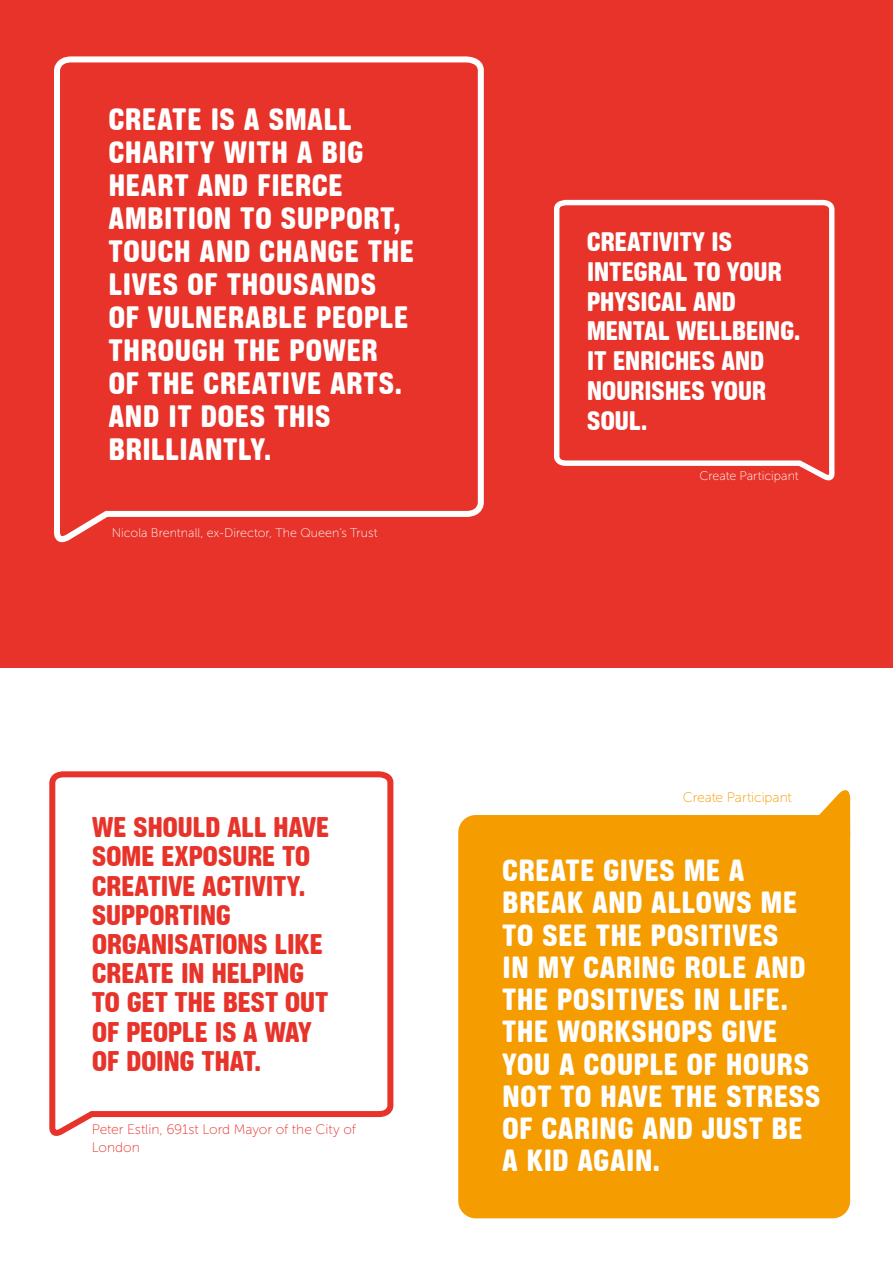
<style>
.page{position:relative;width:893px;height:1263px;background:#fff}
.page>*{position:absolute;margin:0;border:0;box-sizing:border-box;transform-origin:0 0}
.t1{font:37.5px/33px "Ketchupa";letter-spacing:.005em;color:#fff}
.t2{font:37.2px/32.2px "Ketchupa";letter-spacing:.005em;color:#fff}
.t3{font:34.5px/29.2px "Ketchupa";letter-spacing:-.015em;color:#e7332a}
.t4{font:32.55px/29.8px "Ketchupa";letter-spacing:-.02em;color:#fff}
.t5{font:13.8px/18.5px "Museo Sans 100";letter-spacing:-.005em;color:#e7332a}
.t6{font:13.8px "Museo Sans 100";letter-spacing:-.005em;color:#f59c00}
.t7{font:12.45px "Museo Sans 100";letter-spacing:.005em;color:#fff}
</style>
<div class="page">
<div style="left:0;top:0;width:893px;height:668px;background:#e7332a"></div>
<svg style="left:49px;top:771px;width:345px;height:365px"></svg>
<svg style="left:554px;top:199px;width:281px;height:282px"></svg>
<div style="left:458px;top:815px;width:392px;height:403px;background:#f59c00;border-radius:17px"></div>
<svg style="left:819px;top:790px;width:31px;height:38px"></svg>
<svg style="left:54px;top:56px;width:430px;height:487px"></svg>
<p class="t1" style="left:108px;top:102px;width:307px">CREATE IS A SMALL<br>CHARITY WITH A BIG<br>HEART AND FIERCE<br>AMBITION TO SUPPORT,<br>TOUCH AND CHANGE THE<br>LIVES OF THOUSANDS<br>OF VULNERABLE PEOPLE<br>THROUGH THE POWER<br>OF THE CREATIVE ARTS.<br>AND IT DOES THIS<br>BRILLIANTLY.</p>
<p class="t7" style="left:112px;top:526px;width:267px">Nicola Brentnall, ex-Director, The Queen’s Trust</p>
<p class="t4" style="left:587px;top:226px;width:215px">CREATIVITY IS<br>INTEGRAL TO YOUR<br>PHYSICAL AND<br>MENTAL WELLBEING.<br>IT ENRICHES AND<br>NOURISHES YOUR<br>SOUL.</p>
<p class="t7" style="left:699px;top:469px;width:101px">Create Participant</p>
<p class="t3" style="left:92px;top:812px;width:239px">WE SHOULD ALL HAVE<br>SOME EXPOSURE TO<br>CREATIVE ACTIVITY.<br>SUPPORTING<br>ORGANISATIONS LIKE<br>CREATE IN HELPING<br>TO GET THE BEST OUT<br>OF PEOPLE IS A WAY<br>OF DOING THAT.</p>
<p class="t5" style="left:92px;top:1120px;width:266px">Peter Estlin, 691st Lord Mayor of the City of<br>London</p>
<p class="t6" style="left:683px;top:790px;width:111px">Create Participant</p>
<p class="t2" style="left:502px;top:854px;width:320px">CREATE GIVES ME A<br>BREAK AND ALLOWS ME<br>TO SEE THE POSITIVES<br>IN MY CARING ROLE AND<br>THE POSITIVES IN LIFE.<br>THE WORKSHOPS GIVE<br>YOU A COUPLE OF HOURS<br>NOT TO HAVE THE STRESS<br>OF CARING AND JUST BE<br>A KID AGAIN.</p>
</div>
